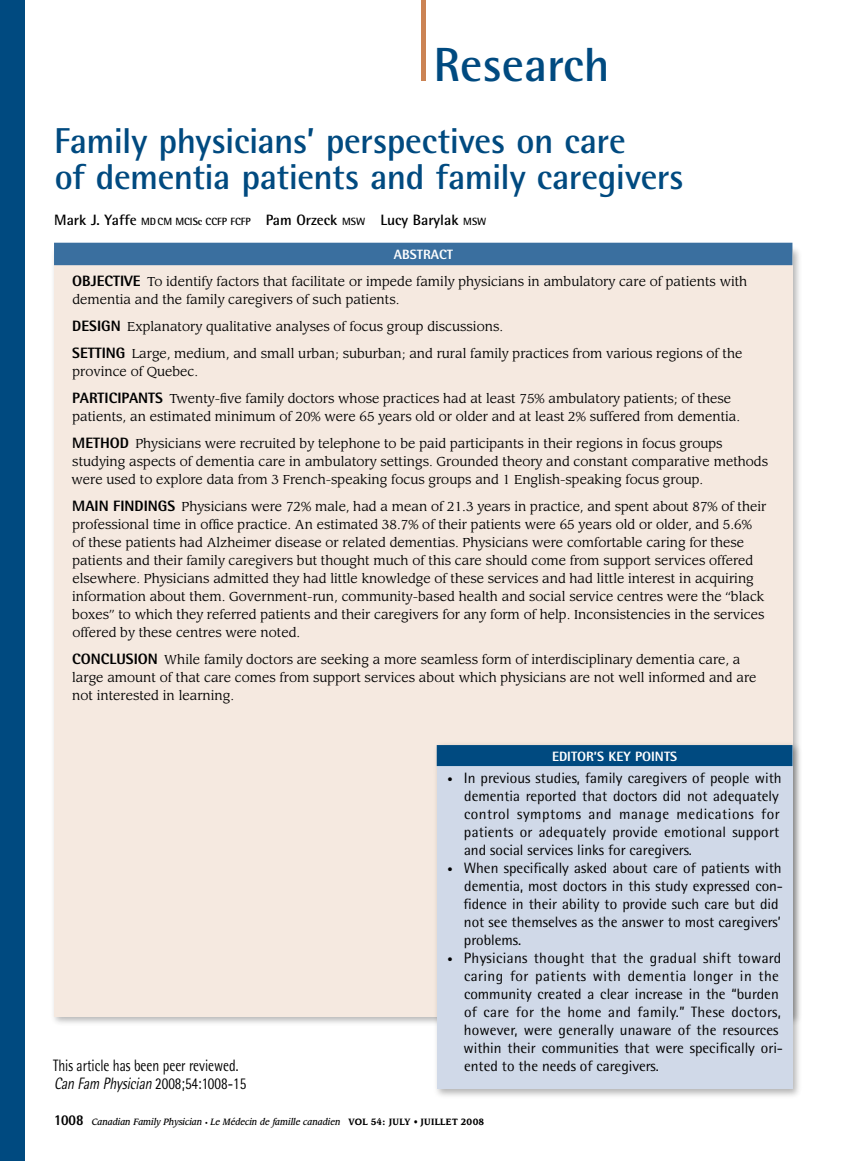
<style>
.page{position:relative;width:851px;height:1161px;background:#fff}
.page>*{position:absolute;margin:0;border:0;box-sizing:border-box;transform-origin:0 0}
.t1{font:700 48px "Rotis Semi Sans Std";color:#004a80}
.t2{font:700 36px/36px "Rotis Semi Sans Std";letter-spacing:-.005em;color:#004a80}
.t3{font:16.5px "Rotis Semi Sans Std";color:#000;scale:.8 1}
.t4{font:italic 16.5px "Rotis Semi Sans Std";color:#000;scale:.8 1}
.t5{font:15px/18px "Rotis Semi Sans Std";color:#000}
.t6{font:700 15px "Rotis Semi Sans Std";color:#000}
.t7{font:800 13.5px "Rotis Semi Sans Std";color:#fff}
.t8{font:12.75px/18px "Leawood Std";color:#000}
.t9{font:italic 500 9px "Leawood Std";color:#000;scale:.9 1}
.s1{font-size:10.5px}
.s2{font-family:"Rotis Semi Sans Std";font-weight:800;font-size:15px}
.s3{font-style:normal}
.s4{font-family:"Rotis Semi Sans Std";font-weight:800;font-style:normal;font-size:15px}
.s5{font-style:normal;font-size:6px}
.s6{font-weight:700;font-style:normal}
</style>
<div class="page">
<div style="left:0;top:0;width:24px;height:1161px;background:#004a80"></div>
<div style="left:50px;top:245px;width:753px;height:783px;background:#000;opacity:.3"></div>
<div style="left:54px;top:249px;width:738px;height:768px;background:#f5e9e0"></div>
<div style="left:54px;top:243px;width:738px;height:22px;background:#3a6f9f"></div>
<div style="left:432px;top:741px;width:371px;height:358px;background:#000;opacity:.3"></div>
<div style="left:436px;top:747px;width:356px;height:342px;background:#d0d9e8"></div>
<div style="left:436px;top:745px;width:356px;height:21px;background:#004a80"></div>
<div style="left:421px;top:0;width:5px;height:81px;background:#cb8354"></div>
<h1 class="t1" style="left:433px;top:35px;width:177px">Research</h1>
<h2 class="t2" style="left:54px;top:122px;width:631px">Family physicians’ perspectives on care<br>of dementia patients and family caregivers</h2>
<p class="t6" style="left:54px;top:211px;width:433px">Mark J. Yaffe <span class="s1">MDCM MClSc CCFP FCFP</span> Pam Orzeck <span class="s1">MSW</span> Lucy Barylak <span class="s1">MSW</span></p>
<p class="t7" style="left:394px;top:246px;width:61px">ABSTRACT</p>
<p class="t8" style="left:72px;top:273px;width:676px"><span class="s2">OBJECTIVE</span> To identify factors that facilitate or impede family physicians in ambulatory care of patients with dementia and the family caregivers of such patients.</p>
<p class="t8" style="left:72px;top:313px;width:671px;line-height:27px"><span class="s2">DESIGN</span> Explanatory qualitative analyses of focus group discussions.<br><span class="s2">SETTING</span> Large, medium, and small urban; suburban; and rural family practices from various regions of the</p>
<p class="t8" style="left:72px;top:358px;width:660px;line-height:27px">province of Quebec.<br><span class="s2">PARTICIPANTS</span> Twenty-five family doctors whose practices had at least 75% ambulatory patients; of these</p>
<p class="t8" style="left:72px;top:403px;width:669px;line-height:27px">patients, an estimated minimum of 20% were 65 years old or older and at least 2% suffered from dementia.<br><span class="s2">METHOD</span> Physicians were recruited by telephone to be paid participants in their regions in focus groups</p>
<p class="t8" style="left:72px;top:453px;width:698px">studying aspects of dementia care in ambulatory settings. Grounded theory and constant comparative methods were used to explore data from 3 French-speaking focus groups and 1 English-speaking focus group.</p>
<p class="t8" style="left:72px;top:498px;width:695px"><span class="s2">MAIN FINDINGS</span> Physicians were 72% male, had a mean of 21.3 years in practice, and spent about 87% of their professional time in office practice. An estimated 38.7% of their patients were 65 years old or older, and 5.6% of these patients had Alzheimer disease or related dementias. Physicians were comfortable caring for these patients and their family caregivers but thought much of this care should come from support services offered elsewhere. Physicians admitted they had little knowledge of these services and had little interest in acquiring information about them. Government-run, community-based health and social service centres were the “black boxes” to which they referred patients and their caregivers for any form of help. Inconsistencies in the services offered by these centres were noted.</p>
<p class="t8" style="left:72px;top:651px;width:686px"><span class="s2">CONCLUSION</span> While family doctors are seeking a more seamless form of interdisciplinary dementia care, a large amount of that care comes from support services about which physicians are not well informed and are not interested in learning.</p>
<p class="t7" style="left:552px;top:748px;width:127px">EDITOR’S KEY POINTS</p>
<p class="t5" style="left:464px;top:769px;width:319px;text-indent:-16px"><span class="s1">•</span> In previous studies, family caregivers of people with dementia reported that doctors did not adequately control symptoms and manage medications for patients or adequately provide emotional support and social services links for caregivers.</p>
<p class="t5" style="left:463px;top:859px;width:321px;text-indent:-16px"><span class="s1">•</span> When specifically asked about care of patients with dementia, most doctors in this study expressed con&shy;fidence in their ability to provide such care but did not see themselves as the answer to most caregivers’ problems.</p>
<p class="t5" style="left:463px;top:949px;width:321px;text-indent:-16px"><span class="s1">•</span> Physicians thought that the gradual shift toward caring for patients with dementia longer in the community created a clear increase in the “burden of care for the home and family.” These doctors, however, were generally unaware of the resources within their communities that were specifically ori-</p>
<p class="t3" style="left:53px;top:1056px;width:233px">This article has been peer reviewed.</p>
<p class="t5" style="left:464px;top:1057px;width:196px">ented to the needs of caregivers.</p>
<p class="t4" style="left:54px;top:1074px;width:242px">CanFamPhysician<span class="s3">2008;54:1008-15</span></p>
<p class="t9" style="left:54px;top:1116px;width:479px"><span class="s4">1008</span> Canadian Family Physician <span class="s5">•</span> Le Médecin de famille canadien <span class="s6">VOL 54: JULY • JUILLET 2008</span></p>
</div>
